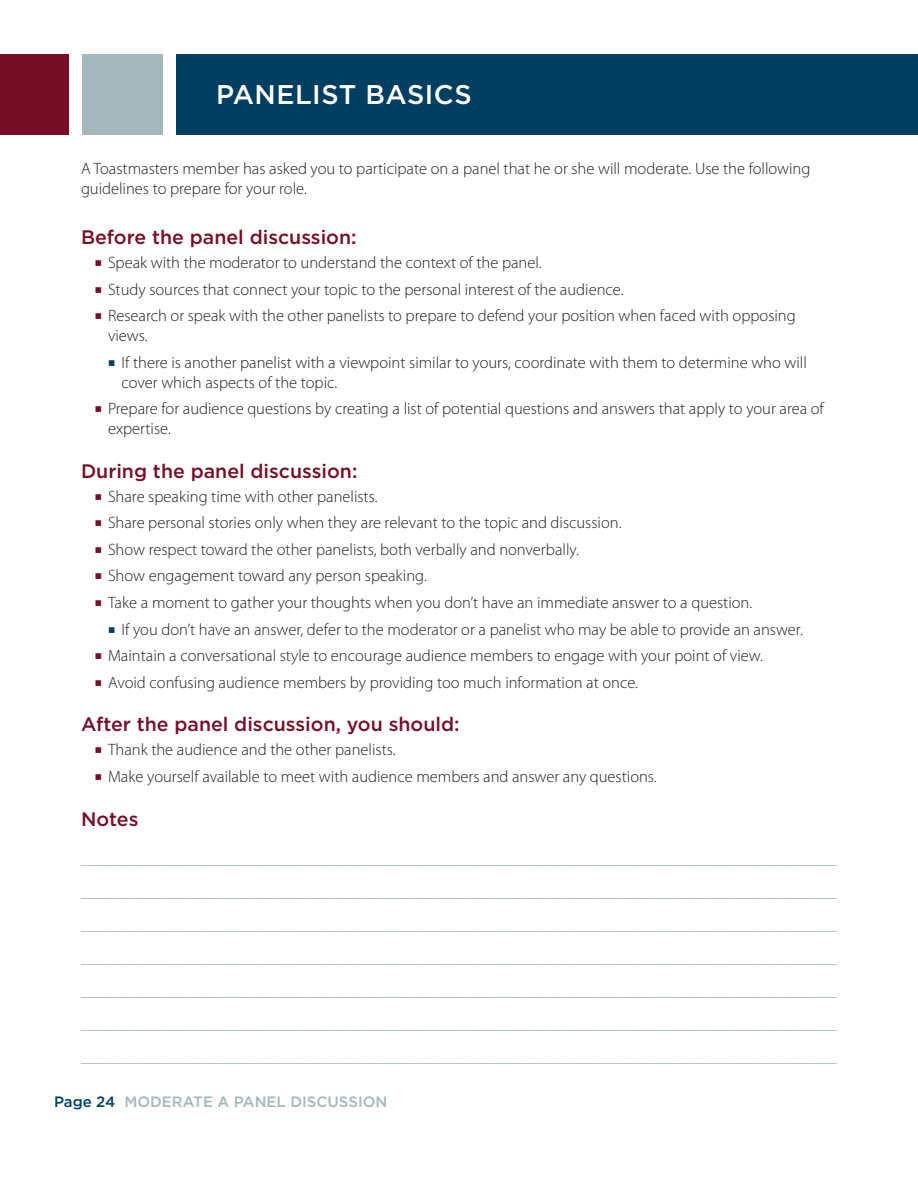
<style>
.page{position:relative;width:918px;height:1188px;background:#fff}
.page>*{position:absolute;margin:0;border:0;box-sizing:border-box;transform-origin:0 0}
.t1{font:500 27px "Gotham";letter-spacing:.02em;color:#fff}
.t2{font:500 19.5px "Gotham";color:#770e28}
.t3{font:300 18px/33px "Gotham";color:#a4b7ba;text-align:justify}
.t4{font:300 16.5px/19.8px "Myriad Pro";color:#231f20}
.t5{font:500 15px "Gotham";color:#a4b7ba}
.s1{font-family:"Minion Pro";font-weight:700;font-stretch:condensed;font-size:19.5px;color:#770e28}
.s2{font-family:"Minion Pro";font-weight:700;font-stretch:condensed;font-size:19.5px;color:#003f61}
.s3{color:#003f61}
</style>
<div class="page">
<div style="left:176px;top:54px;width:742px;height:81px;background:#003f61"></div>
<div style="left:82px;top:54px;width:81px;height:81px;background:#a4b7ba"></div>
<div style="left:0;top:54px;width:68px;height:81px;background:#770e28"></div>
<h1 class="t1" style="left:216px;top:83px;width:257px">PANELIST BASICS</h1>
<p class="t4" style="left:81px;top:160px;width:731px">A Toastmasters member has asked you to participate on a panel that he or she will moderate. Use the following guidelines to prepare for your role.</p>
<p class="t2" style="left:81px;top:229px;width:277px">Before the panel discussion:</p>
<p class="t4" style="left:94px;top:254px;width:449px"><span class="s1">■</span> Speak with the moderator to understand the context of the panel.</p>
<p class="t4" style="left:94px;top:281px;width:531px"><span class="s1">■</span> Study sources that connect your topic to the personal interest of the audience.</p>
<p class="t4" style="left:108px;top:307px;width:689px;text-indent:-14px"><span class="s1">■</span> Research or speak with the other panelists to prepare to defend your position when faced with opposing views.</p>
<p class="t4" style="left:122px;top:354px;width:687px;text-indent:-14px"><span class="s2">■</span> If there is another panelist with a viewpoint similar to yours, coordinate with them to determine who will cover which aspects of the topic.</p>
<p class="t4" style="left:108px;top:400px;width:717px;text-indent:-14px"><span class="s1">■</span> Prepare for audience questions by creating a list of potential questions and answers that apply to your area of expertise.</p>
<p class="t2" style="left:81px;top:462px;width:278px">During the panel discussion:</p>
<p class="t4" style="left:94px;top:488px;width:285px"><span class="s1">■</span> Share speaking time with other panelists.</p>
<p class="t4" style="left:94px;top:514px;width:529px"><span class="s1">■</span> Share personal stories only when they are relevant to the topic and discussion.</p>
<p class="t4" style="left:94px;top:541px;width:486px"><span class="s1">■</span> Show respect toward the other panelists, both verbally and nonverbally.</p>
<p class="t4" style="left:94px;top:567px;width:334px"><span class="s1">■</span> Show engagement toward any person speaking.</p>
<p class="t4" style="left:94px;top:594px;width:659px"><span class="s1">■</span> Take a moment to gather your thoughts when you don’t have an immediate answer to a question.</p>
<p class="t4" style="left:108px;top:620px;width:696px"><span class="s2">■</span> If you don’t have an answer, defer to the moderator or a panelist who may be able to provide an answer.</p>
<p class="t4" style="left:94px;top:647px;width:670px"><span class="s1">■</span> Maintain a conversational style to encourage audience members to engage with your point of view.</p>
<p class="t4" style="left:94px;top:674px;width:545px"><span class="s1">■</span> Avoid confusing audience members by providing too much information at once.</p>
<p class="t2" style="left:81px;top:716px;width:380px">After the panel discussion, you should:</p>
<p class="t4" style="left:94px;top:741px;width:303px"><span class="s1">■</span> Thank the audience and the other panelists.</p>
<p class="t4" style="left:94px;top:768px;width:564px"><span class="s1">■</span> Make yourself available to meet with audience members and answer any questions.</p>
<p class="t2" style="left:81px;top:810px;width:59px">Notes</p>
<p class="t3" style="left:81px;top:841px;width:758px">______________________________________________________________________ ______________________________________________________________________ ______________________________________________________________________ ______________________________________________________________________ ______________________________________________________________________ ______________________________________________________________________ ______________________________________________________________________</p>
<p class="t5" style="left:54px;top:1095px;width:335px"><span class="s3">Page 24</span> MODERATE A PANEL DISCUSSION</p>
</div>
